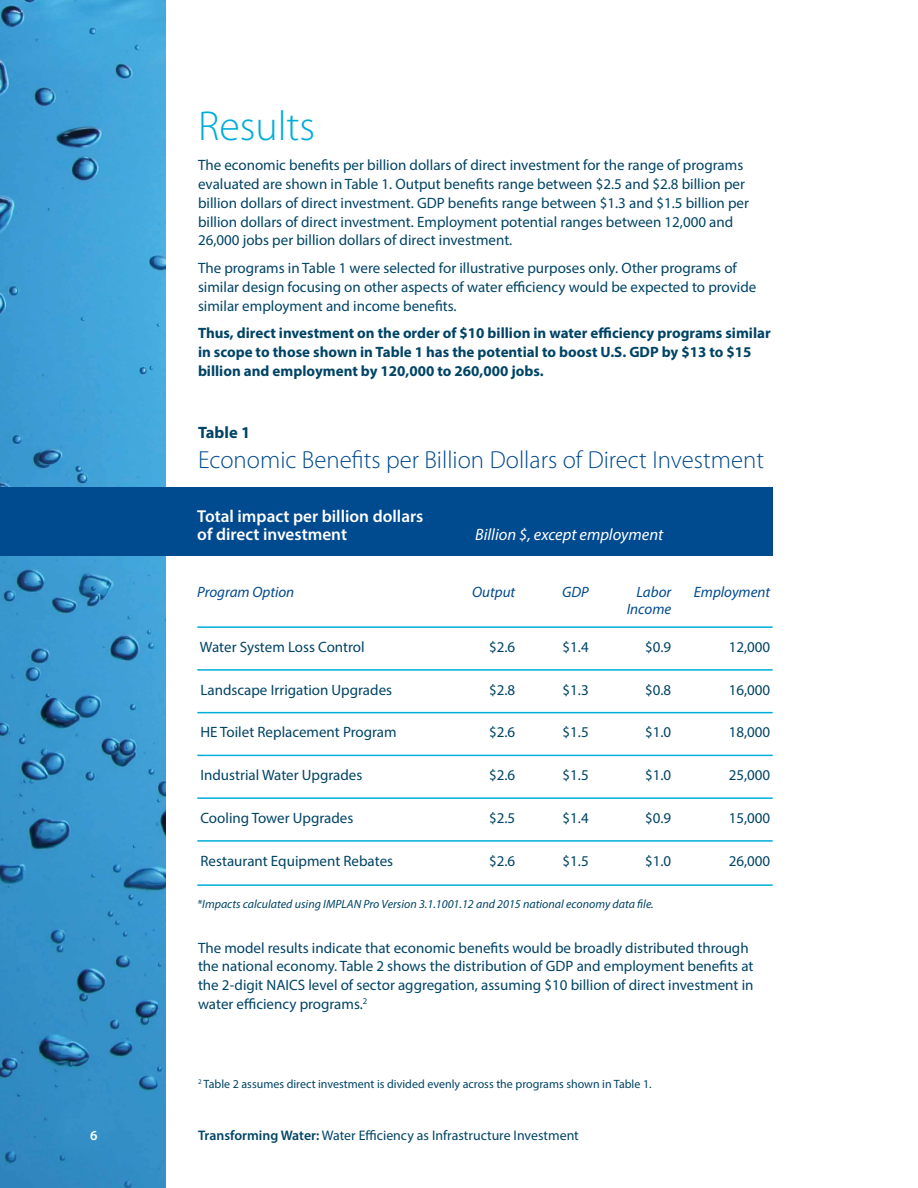
<style>
.page{position:relative;width:918px;height:1188px;background:#fff}
.page>*{position:absolute;margin:0;border:0;box-sizing:border-box;transform-origin:0 0}
.t1{font:300 42px "Myriad Pro";color:#00add8}
.t2{font:300 24.75px "Myriad Pro";color:#004a8f}
.t3{font:600 17.25px/18.8px "Myriad Pro";color:#fff}
.t4{font:italic 16.5px "Myriad Pro";color:#fff}
.t5{font:700 16.5px "Myriad Pro";color:#004465}
.t6{font:15px/18.8px "Myriad Pro";color:#004465}
.t7{font:700 15px/18.8px "Myriad Pro";color:#004465}
.t8{font:italic 15px "Myriad Pro";color:#004a8f}
.t9{font:13.8px "Myriad Pro";color:#004465}
.t10{font:600 13.8px "Myriad Pro";color:#fff}
.t11{font:italic 12px "Myriad Pro";color:#004465}
.t12{font:12px "Myriad Pro";color:#004465}
.s1{font-weight:600}
</style>
<div class="page">
<img style="left:0;top:0;width:166px;height:1188px">
<div style="left:0;top:487px;width:772px;height:69px;background:#004a8f"></div>
<hr style="left:197px;top:626px;width:576px;height:2px;background:#00add8">
<hr style="left:197px;top:669px;width:576px;height:2px;background:#00add8">
<hr style="left:197px;top:712px;width:576px;height:1px;background:#00add8">
<hr style="left:197px;top:755px;width:576px;height:1px;background:#00add8">
<hr style="left:197px;top:797px;width:576px;height:2px;background:#00add8">
<hr style="left:197px;top:840px;width:576px;height:2px;background:#00add8">
<hr style="left:197px;top:884px;width:576px;height:2px;background:#00add8">
<h1 class="t1" style="left:198px;top:100px;width:119px">Results</h1>
<p class="t6" style="left:198px;top:156px;width:553px">The economic benefits per billion dollars of direct investment for the range of programs evaluated are shown in Table 1. Output benefits range between $2.5 and $2.8 billion per billion dollars of direct investment. GDP benefits range between $1.3 and $1.5 billion per billion dollars of direct investment. Employment potential ranges between 12,000 and 26,000 jobs per billion dollars of direct investment.</p>
<p class="t6" style="left:198px;top:258px;width:560px">The programs in Table 1 were selected for illustrative purposes only. Other programs of similar design focusing on other aspects of water efficiency would be expected to provide similar employment and income benefits.</p>
<p class="t7" style="left:198px;top:323px;width:574px">Thus, direct investment on the order of $10 billion in water efficiency programs similar in scope to those shown in Table 1 has the potential to boost U.S. GDP by $13 to $15 billion and employment by 120,000 to 260,000 jobs.</p>
<p class="t5" style="left:198px;top:422px;width:54px">Table 1</p>
<h2 class="t2" style="left:198px;top:445px;width:568px">Economic Benefits per Billion Dollars of Direct Investment</h2>
<p class="t3" style="left:197px;top:506px;width:228px">Total impact per billion dollars of direct investment</p>
<p class="t4" style="left:475px;top:525px;width:190px">Billion $, except employment</p>
<p class="t8" style="left:197px;top:583px;width:99px">Program Option</p>
<p class="t8" style="left:472px;top:583px;width:45px">Output</p>
<p class="t8" style="left:562px;top:583px;width:28px">GDP</p>
<p class="t8" style="left:636px;top:583px;width:36px">Labor</p>
<p class="t8" style="left:694px;top:583px;width:78px">Employment</p>
<p class="t8" style="left:627px;top:599px;width:46px">Income</p>
<p class="t6" style="left:200px;top:637px;width:166px">Water System Loss Control</p>
<p class="t6" style="left:489px;top:637px;width:28px">$2.6</p>
<p class="t6" style="left:563px;top:637px;width:28px">$1.4</p>
<p class="t6" style="left:645px;top:637px;width:28px">$0.9</p>
<p class="t6" style="left:729px;top:637px;width:43px">12,000</p>
<p class="t6" style="left:200px;top:680px;width:193px">Landscape Irrigation Upgrades</p>
<p class="t6" style="left:489px;top:680px;width:28px">$2.8</p>
<p class="t6" style="left:563px;top:680px;width:28px">$1.3</p>
<p class="t6" style="left:645px;top:680px;width:28px">$0.8</p>
<p class="t6" style="left:729px;top:680px;width:43px">16,000</p>
<p class="t6" style="left:200px;top:723px;width:198px">HE Toilet Replacement Program</p>
<p class="t6" style="left:489px;top:723px;width:28px">$2.6</p>
<p class="t6" style="left:563px;top:723px;width:28px">$1.5</p>
<p class="t6" style="left:645px;top:723px;width:28px">$1.0</p>
<p class="t6" style="left:729px;top:723px;width:43px">18,000</p>
<p class="t6" style="left:200px;top:766px;width:163px">Industrial Water Upgrades</p>
<p class="t6" style="left:489px;top:766px;width:28px">$2.6</p>
<p class="t6" style="left:563px;top:766px;width:28px">$1.5</p>
<p class="t6" style="left:645px;top:766px;width:28px">$1.0</p>
<p class="t6" style="left:729px;top:766px;width:43px">25,000</p>
<p class="t6" style="left:200px;top:808px;width:154px">Cooling Tower Upgrades</p>
<p class="t6" style="left:489px;top:808px;width:28px">$2.5</p>
<p class="t6" style="left:563px;top:808px;width:28px">$1.4</p>
<p class="t6" style="left:645px;top:808px;width:28px">$0.9</p>
<p class="t6" style="left:729px;top:808px;width:43px">15,000</p>
<p class="t6" style="left:200px;top:851px;width:194px">Restaurant Equipment Rebates</p>
<p class="t6" style="left:489px;top:851px;width:28px">$2.6</p>
<p class="t6" style="left:563px;top:851px;width:28px">$1.5</p>
<p class="t6" style="left:645px;top:851px;width:28px">$1.0</p>
<p class="t6" style="left:729px;top:851px;width:43px">26,000</p>
<p class="t11" style="left:197px;top:896px;width:458px">*Impacts calculated using IMPLAN Pro Version 3.1.1001.12 and 2015 national economy data file.</p>
<p class="t6" style="left:198px;top:938px;width:557px">The model results indicate that economic benefits would be broadly distributed through the national economy. Table 2 shows the distribution of GDP and employment benefits at the 2-digit NAICS level of sector aggregation, assuming $10 billion of direct investment in water efficiency programs.<sup>2</sup></p>
<p class="t12" style="left:198px;top:1077px;width:455px"><sup>2</sup> Table 2 assumes direct investment is divided evenly across the programs shown in Table 1.</p>
<p class="t10" style="left:90px;top:1127px;width:9px">6</p>
<p class="t9" style="left:198px;top:1127px;width:382px"><span class="s1">Transforming Water:</span> Water Efficiency as Infrastructure Investment</p>
</div>
